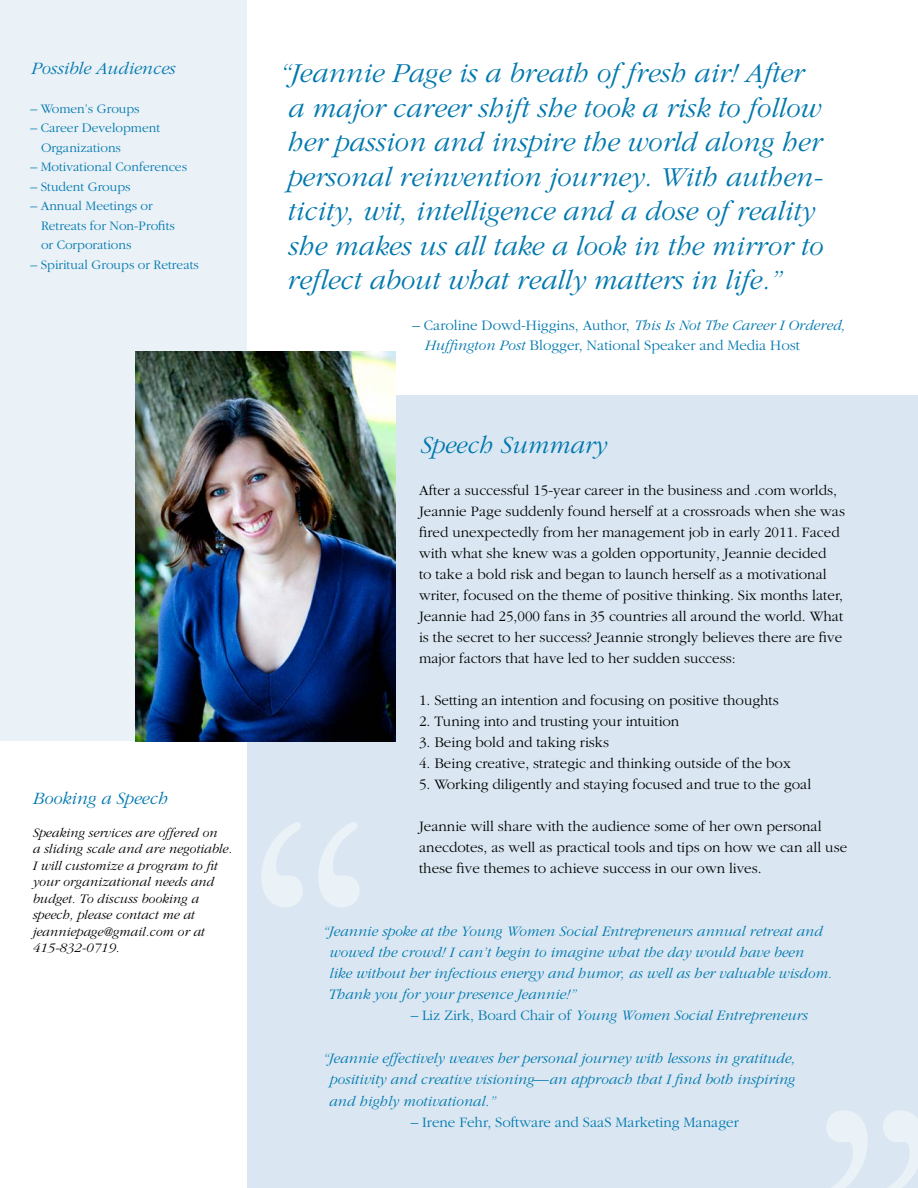
<style>
.page{position:relative;width:918px;height:1188px;background:#fff}
.page>*{position:absolute;margin:0;border:0;box-sizing:border-box;transform-origin:0 0}
.t1{font:italic 300 28.5px/34.5px "Garamond";color:#0078ae}
.t2{font:italic 300 25.5px "Garamond";color:#0078ae}
.t3{font:italic 300 18px "Garamond";color:#0078ae}
.t4{font:300 15px/21px "Garamond";color:#000}
.t5{font:italic 300 15px/21px "Garamond";color:#0078ae}
.t6{font:300 15px/19.5px "Garamond";color:#0078ae}
.t7{font:italic 300 13.5px/16.5px "Garamond";color:#000}
.t8{font:300 13.5px/19.5px "Garamond";color:#0078ae}
.s1{font-style:italic}
.s2{font-style:normal}
</style>
<div class="page">
<div style="left:228px;top:395px;width:690px;height:793px;background:#dae7f2"></div>
<div style="left:0;top:0;width:246px;height:1188px;background:#eaf1f7"></div>
<div style="left:0;top:742px;width:246px;height:446px;background:#fff"></div>
<img style="left:135px;top:351px;width:261px;height:390px">
<svg style="left:262px;top:822px;width:97px;height:85px"></svg>
<svg style="left:826px;top:1110px;width:92px;height:78px"></svg>
<p class="t3" style="left:30px;top:58px;width:146px">Possible Audiences</p>
<p class="t8" style="left:30px;top:99px;width:111px">– Women’s Groups</p>
<p class="t8" style="left:41px;top:118px;width:121px;text-indent:-11px">– Career Development<br>Organizations</p>
<p class="t8" style="left:30px;top:157px;width:158px">– Motivational Conferences</p>
<p class="t8" style="left:30px;top:177px;width:102px">– Student Groups</p>
<p class="t8" style="left:41px;top:196px;width:135px;text-indent:-11px">– Annual Meetings or<br>Retreats for Non-Profits or Corporations</p>
<p class="t8" style="left:30px;top:255px;width:170px">– Spiritual Groups or Retreats</p>
<p class="t3" style="left:32px;top:789px;width:137px">Booking a Speech</p>
<p class="t7" style="left:32px;top:824px;width:201px">Speaking services are offered on<br>a sliding scale and are negotiable.<br>I will customize a program to fit your organizational needs and budget. To discuss booking a speech, please contact me at jeanniepage@gmail.com or at<br>415-832-0719.</p>
<p class="t1" style="left:278px;top:56px;width:546px">“Jeannie Page is a breath of fresh air! After a major career shift she took a risk to follow her passion and inspire the world along her personal reinvention journey. With authen&shy;ticity, wit, intelligence and a dose of reality she makes us all take a look in the mirror to reflect about what really matters in life.”</p>
<p class="t6" style="left:424px;top:316px;width:422px;text-indent:-12px">– Caroline Dowd-Higgins, Author, <span class="s1">This Is Not The Career I Ordered,<br>Huffington Post</span> Blogger, National Speaker and Media Host</p>
<h2 class="t2" style="left:419px;top:431px;width:188px">Speech Summary</h2>
<p class="t4" style="left:419px;top:480px;width:428px">After a successful 15-year career in the business and .com worlds, Jeannie Page suddenly found herself at a crossroads when she was fired unexpectedly from her management job in early 2011. Faced with what she knew was a golden opportunity, Jeannie decided<br>to take a bold risk and began to launch herself as a motivational writer, focused on the theme of positive thinking. Six months later, Jeannie had 25,000 fans in 35 countries all around the world. What is the secret to her success? Jeannie strongly believes there are five major factors that have led to her sudden success:</p>
<p class="t4" style="left:419px;top:690px;width:361px">1. Setting an intention and focusing on positive thoughts</p>
<p class="t4" style="left:419px;top:711px;width:262px">2. Tuning into and trusting your intuition</p>
<p class="t4" style="left:419px;top:732px;width:191px">3. Being bold and taking risks</p>
<p class="t4" style="left:419px;top:753px;width:373px">4. Being creative, strategic and thinking outside of the box</p>
<p class="t4" style="left:419px;top:774px;width:394px">5. Working diligently and staying focused and true to the goal</p>
<p class="t4" style="left:419px;top:816px;width:430px">Jeannie will share with the audience some of her own personal anecdotes, as well as practical tools and tips on how we can all use these five themes to achieve success in our own lives.</p>
<p class="t5" style="left:328px;top:921px;width:505px;text-indent:-6px">“Jeannie spoke at the Young Women Social Entrepreneurs annual retreat and wowed the crowd! I can’t begin to imagine what the day would have been<br>like without her infectious energy and humor, as well as her valuable wisdom.<br>Thank you for your presence Jeannie!”</p>
<p class="t5" style="left:411px;top:1005px;width:398px"><span class="s2">– Liz Zirk, Board Chair of</span> Young Women Social Entrepreneurs</p>
<p class="t5" style="left:329px;top:1048px;width:468px;text-align:justify;text-indent:-6px">“Jeannie effectively weaves her personal journey with lessons in gratitude, positivity and creative visioning—an approach that I find both inspiring and highly motivational.”</p>
<p class="t6" style="left:411px;top:1112px;width:330px">– Irene Fehr, Software and SaaS Marketing Manager</p>
</div>
